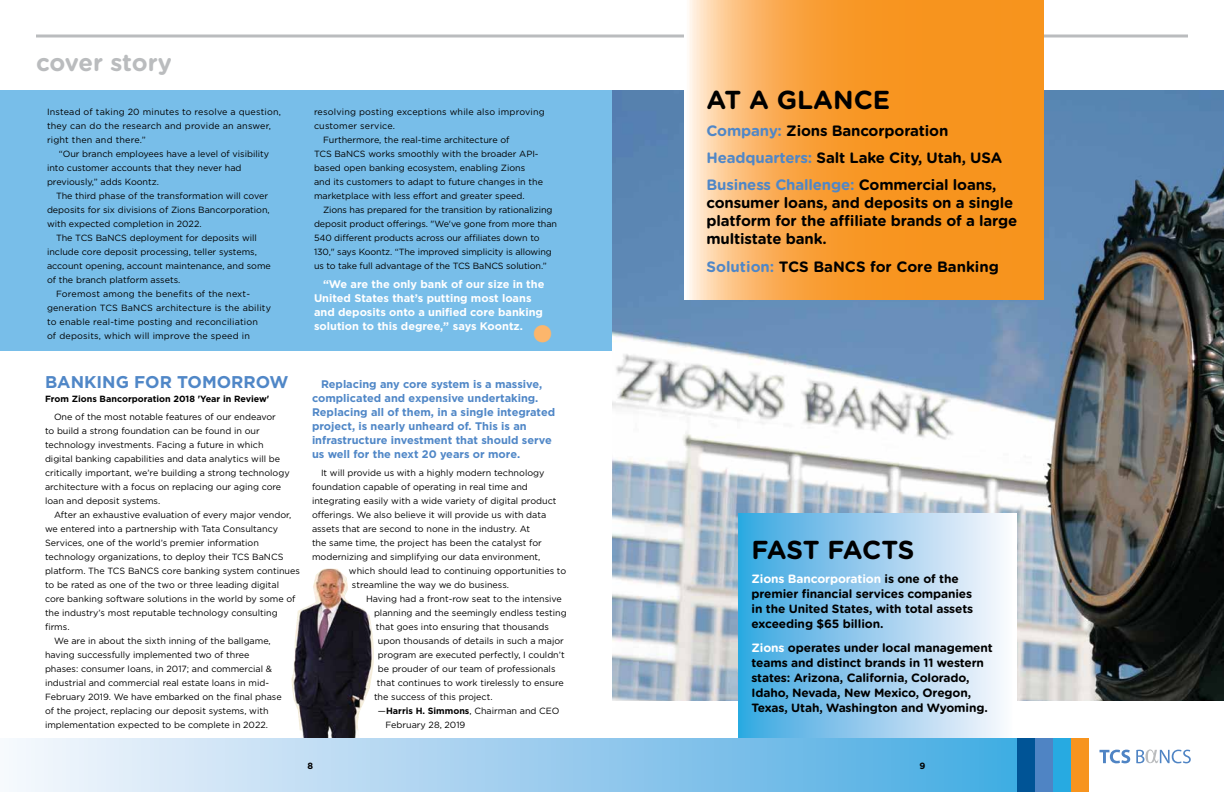
<style>
.page{position:relative;width:1224px;height:792px;background:#fff}
.page>*{position:absolute;margin:0;border:0;box-sizing:border-box;transform-origin:0 0}
.t1{font:700 26px "Gotham Rounded";letter-spacing:-.005em;color:#000}
.t2{font:700 24px "Gotham Rounded";letter-spacing:-.01em;color:#babcbe}
.t3{font:24px "Zapf Dingbats ITC";color:#fcb66c}
.t4{font:700 17px "Gotham";color:#5087c7}
.t5{font:700 15px/27px "Gotham Rounded";letter-spacing:-.01em;color:#000}
.t6{font:700 12px/15px "Gotham Rounded";letter-spacing:-.01em;color:#000}
.t7{font:700 11px/14px "Gotham";color:#5087c7}
.t8{font:700 11px/14px "Gotham";color:#fff}
.t9{font:9px/14px "Gotham";color:#000}
.t10{font:9px/14px "Gotham";letter-spacing:.02em;color:#000}
.t11{font:700 9px "Gotham";color:#000}
.t12{font:700 9px "Gotham Rounded";color:#000}
.s1{font-weight:700}
.s2{color:#5087c7}
.s3{color:#fff}
</style>
<div class="page">
<svg style="left:1100px;top:749px;width:91px;height:14px"></svg>
<img style="left:291px;top:569px;width:83px;height:169px">
<img style="left:612px;top:90px;width:612px;height:611px">
<div style="left:0;top:90px;width:612px;height:261px;background:#78bee9"></div>
<svg style="left:36px;top:34px;width:1152px;height:4px;background:#cbccce"></svg>
<div style="left:0;top:738px;width:1089px;height:54px;background:linear-gradient(to right,#f9f6fc,#3aa5e0)"></div>
<div style="left:1017px;top:738px;width:18px;height:54px;background:#005496"></div>
<div style="left:1035px;top:738px;width:18px;height:54px;background:#4f84c4"></div>
<div style="left:1053px;top:738px;width:18px;height:54px;background:#27aae1"></div>
<div style="left:1071px;top:738px;width:18px;height:54px;background:#f7941e"></div>
<div style="left:738px;top:513px;width:279px;height:225px;background:linear-gradient(to right,#38a6e0,#fffafe)"></div>
<svg style="left:684px;top:0;width:360px;height:300px;background:#f9a645"></svg>
<h2 class="t2" style="left:36px;top:45px;width:137px">cover story</h2>
<p class="t10" style="left:47px;top:105px;width:236px">Instead of taking 20 minutes to resolve a question, they can do the research and provide an answer, right then and there.”</p>
<p class="t9" style="left:47px;top:147px;width:224px;text-indent:12px">“Our branch employees have a level of visibility into customer accounts that they never had previously,” adds Koontz.</p>
<p class="t9" style="left:47px;top:189px;width:224px;text-indent:9px">The third phase of the transformation will cover deposits for six divisions of Zions Bancorporation, with expected completion in 2022.</p>
<p class="t9" style="left:56px;top:231px;width:202px">The TCS BaNCS deployment for deposits will</p>
<p class="t9" style="left:47px;top:245px;width:211px">include core deposit processing, teller systems,</p>
<p class="t9" style="left:47px;top:259px;width:225px">account opening, account maintenance, and some</p>
<p class="t9" style="left:47px;top:273px;width:135px">of the branch platform assets.</p>
<p class="t10" style="left:56px;top:287px;width:196px">Foremost among the benefits of the next-</p>
<p class="t10" style="left:47px;top:301px;width:226px">generation TCS BaNCS architecture is the ability</p>
<p class="t10" style="left:47px;top:315px;width:212px">to enable real-time posting and reconciliation</p>
<p class="t10" style="left:47px;top:329px;width:204px">of deposits, which will improve the speed in</p>
<h2 class="t3" style="left:533px;top:323px;width:20px">●</h2>
<p class="t10" style="left:314px;top:105px;width:232px">resolving posting exceptions while also improving</p>
<p class="t10" style="left:314px;top:119px;width:83px">customer service.</p>
<p class="t9" style="left:323px;top:133px;width:188px">Furthermore, the real-time architecture of</p>
<p class="t9" style="left:314px;top:147px;width:226px">TCS BaNCS works smoothly with the broader API-</p>
<p class="t9" style="left:314px;top:161px;width:213px">based open banking ecosystem, enabling Zions</p>
<p class="t9" style="left:314px;top:175px;width:231px">and its customers to adapt to future changes in the</p>
<p class="t9" style="left:314px;top:189px;width:212px">marketplace with less effort and greater speed.</p>
<p class="t9" style="left:323px;top:203px;width:231px">Zions has prepared for the transition by rationalizing</p>
<p class="t9" style="left:314px;top:217px;width:245px">deposit product offerings. "We've gone from more than</p>
<p class="t9" style="left:314px;top:231px;width:227px">540 different products across our affiliates down to</p>
<p class="t9" style="left:314px;top:245px;width:239px">130," says Koontz. “The improved simplicity is allowing</p>
<p class="t9" style="left:314px;top:259px;width:234px">us to take full advantage of the TCS BaNCS solution.”</p>
<p class="t8" style="left:314px;top:277px;width:232px;text-indent:9px">“We are the only bank of our size in the United States that’s putting most loans and deposits onto a unified core banking solution to this degree,” says Koontz.</p>
<h3 class="t4" style="left:45px;top:372px;width:245px">BANKING FOR TOMORROW</h3>
<p class="t11" style="left:45px;top:393px;width:226px">From Zions Bancorporation 2018 'Year in Review'</p>
<p class="t9" style="left:45px;top:410px;width:246px;text-indent:9px">One of the most notable features of our endeavor<br>to build a strong foundation can be found in our technology investments. Facing a future in which digital banking capabilities and data analytics will be critically important, we’re building a strong technology architecture with a focus on replacing our aging core loan and deposit systems.</p>
<p class="t9" style="left:54px;top:508px;width:239px">After an exhaustive evaluation of every major vendor,</p>
<p class="t9" style="left:45px;top:522px;width:235px">we entered into a partnership with Tata Consultancy</p>
<p class="t9" style="left:45px;top:536px;width:216px">Services, one of the world’s premier information</p>
<p class="t9" style="left:45px;top:550px;width:240px">technology organizations, to deploy their TCS BaNCS</p>
<p class="t9" style="left:45px;top:564px;width:256px">platform. The TCS BaNCS core banking system continues</p>
<p class="t9" style="left:45px;top:578px;width:236px">to be rated as one of the two or three leading digital</p>
<p class="t9" style="left:45px;top:592px;width:252px">core banking software solutions in the world by some of</p>
<p class="t9" style="left:45px;top:606px;width:234px">the industry’s most reputable technology consulting</p>
<p class="t9" style="left:45px;top:620px;width:26px">firms.</p>
<p class="t9" style="left:54px;top:634px;width:218px">We are in about the sixth inning of the ballgame,</p>
<p class="t9" style="left:45px;top:648px;width:206px">having successfully implemented two of three</p>
<p class="t9" style="left:45px;top:662px;width:229px">phases: consumer loans, in 2017; and commercial &amp;</p>
<p class="t9" style="left:45px;top:676px;width:226px">industrial and commercial real estate loans in mid-</p>
<p class="t9" style="left:45px;top:690px;width:238px">February 2019. We have embarked on the final phase</p>
<p class="t9" style="left:45px;top:704px;width:225px">of the project, replacing our deposit systems, with</p>
<p class="t9" style="left:45px;top:718px;width:224px">implementation expected to be complete in 2022.</p>
<p class="t7" style="left:312px;top:376px;width:245px;text-indent:9px">Replacing any core system is a massive, complicated and expensive undertaking.<br>Replacing all of them, in a single integrated project, is nearly unheard of. This is an infrastructure investment that should serve us well for the next 20 years or more.</p>
<p class="t9" style="left:321px;top:466px;width:225px">It will provide us with a highly modern technology</p>
<p class="t9" style="left:312px;top:480px;width:217px">foundation capable of operating in real time and</p>
<p class="t9" style="left:312px;top:494px;width:246px">integrating easily with a wide variety of digital product</p>
<p class="t9" style="left:312px;top:508px;width:236px">offerings. We also believe it will provide us with data</p>
<p class="t9" style="left:312px;top:522px;width:220px">assets that are second to none in the industry. At</p>
<p class="t9" style="left:312px;top:536px;width:231px">the same time, the project has been the catalyst for</p>
<p class="t9" style="left:312px;top:550px;width:230px">modernizing and simplifying our data environment,</p>
<p class="t9" style="left:349px;top:564px;width:219px">which should lead to continuing opportunities to</p>
<p class="t9" style="left:352px;top:578px;width:159px">streamline the way we do business.</p>
<p class="t9" style="left:366px;top:592px;width:197px">Having had a front-row seat to the intensive</p>
<p class="t9" style="left:374px;top:606px;width:194px">planning and the seemingly endless testing</p>
<p class="t9" style="left:376px;top:620px;width:174px">that goes into ensuring that thousands</p>
<p class="t9" style="left:378px;top:634px;width:187px">upon thousands of details in such a major</p>
<p class="t9" style="left:378px;top:648px;width:188px">program are executed perfectly, I couldn’t</p>
<p class="t9" style="left:378px;top:662px;width:179px">be prouder of our team of professionals</p>
<p class="t9" style="left:377px;top:676px;width:188px">that continues to work tirelessly to ensure</p>
<p class="t9" style="left:374px;top:690px;width:120px">the success of this project.</p>
<p class="t9" style="left:378px;top:704px;width:183px">—<span class="s1">Harris H. Simmons</span>, Chairman and CEO</p>
<p class="t9" style="left:385px;top:718px;width:81px">February 28, 2019</p>
<h1 class="t1" style="left:706px;top:81px;width:185px">AT A GLANCE</h1>
<h3 class="t5" style="left:706px;top:117px;width:297px"><span class="s2">Company:</span> Zions Bancorporation<br><span class="s2">Headquarters:</span> Salt Lake City, Utah, USA<br><span class="s2">Business Challenge:</span> Commercial loans,</h3>
<h3 class="t5" style="left:706px;top:193px;width:312px;line-height:18px">consumer loans, and deposits on a single platform for the affiliate brands of a large multistate bank.</h3>
<h3 class="t5" style="left:706px;top:252px;width:294px"><span class="s2">Solution:</span> TCS BaNCS for Core Banking</h3>
<h1 class="t1" style="left:752px;top:531px;width:164px">FAST FACTS</h1>
<h3 class="t6" style="left:752px;top:571px;width:223px"><span class="s3">Zions Bancorporation</span> is one of the premier financial services companies in the United States, with total assets exceeding $65 billion.</h3>
<h3 class="t6" style="left:752px;top:640px;width:243px"><span class="s3">Zions</span> operates under local management teams and distinct brands in 11 western states: Arizona, California, Colorado, Idaho, Nevada, New Mexico, Oregon, Texas, Utah, Washington and Wyoming.</h3>
<p class="t12" style="left:308px;top:759px;width:7px">8</p>
<p class="t12" style="left:920px;top:759px;width:7px">9</p>
</div>
